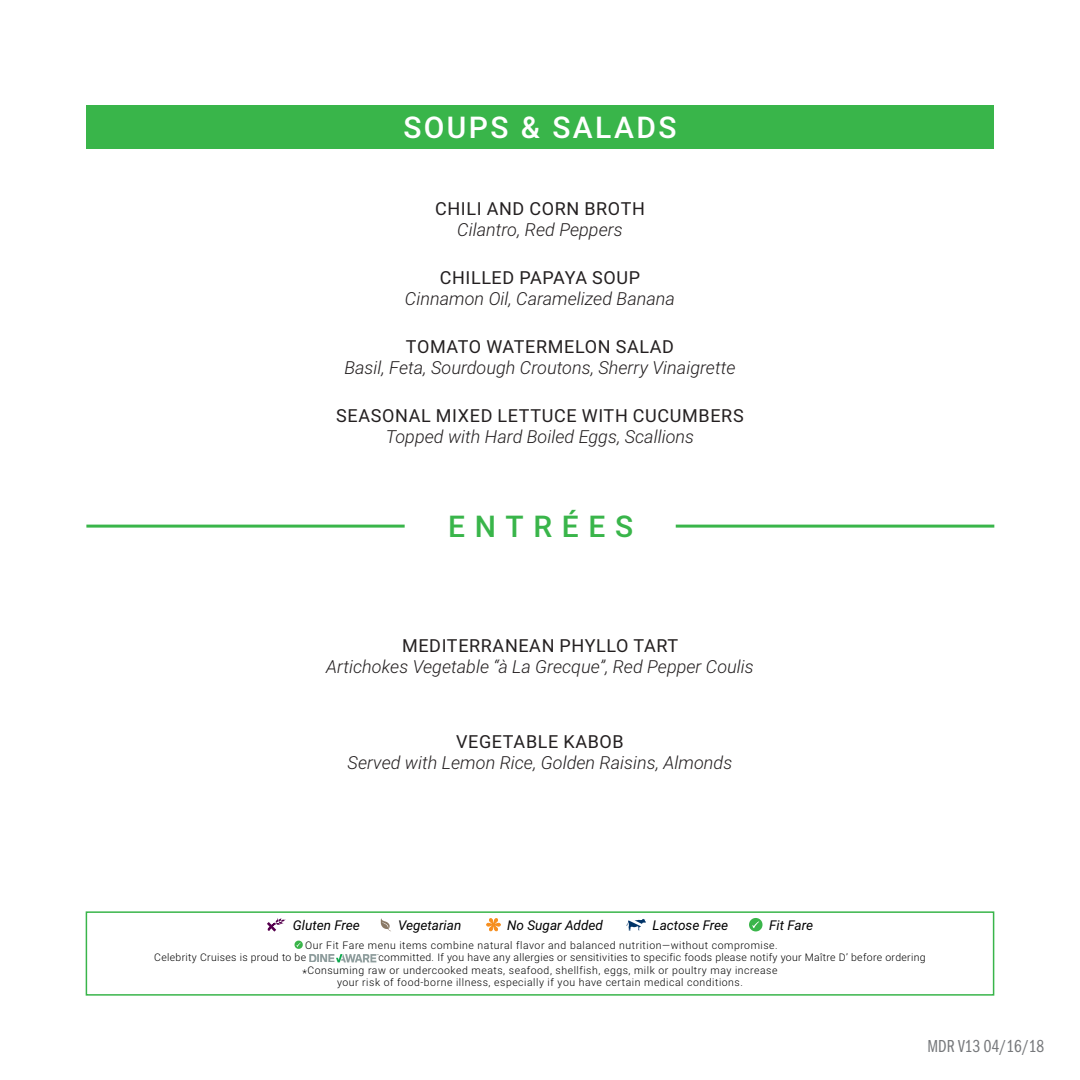
<style>
.page{position:relative;width:1080px;height:1080px;background:#fff}
.page>*{position:absolute;margin:0;border:0;box-sizing:border-box;transform-origin:0 0}
.t1{font:500 30px "Roboto";letter-spacing:.08em;color:#fff}
.t2{font:500 30px "Roboto";letter-spacing:.325em;color:#39b54a}
.t3{font:italic 300 18px "Roboto";color:#231f20}
.t4{font:18px "Roboto";letter-spacing:.035em;color:#231f20}
.t5{font:18px "Franklin Gothic URW Com Boo";color:#76787b}
.Description{font:italic 13.5px "Roboto";color:#000}
.Raw_Food_Disclaimer{font:300 10.5px/12.6px "Roboto";letter-spacing:.05em;color:#000}
.Raw_Food_Disclaimer-2{font:300 10.5px "Roboto";letter-spacing:.03em;color:#000}
.s1{font-size:10.95px}
</style>
<div class="page">
<div style="left:86px;top:105px;width:908px;height:44px;background:#39b54a"></div>
<hr style="left:86px;top:525px;width:319px;height:3px;background:#39b54a">
<hr style="left:676px;top:525px;width:318px;height:3px;background:#39b54a">
<img style="left:309px;top:954px;width:69px;height:9px">
<svg style="left:295px;top:941px;width:8px;height:8px"></svg>
<svg style="left:486px;top:918px;width:15px;height:13px"></svg>
<svg style="left:381px;top:918px;width:10px;height:14px"></svg>
<svg style="left:267px;top:918px;width:19px;height:14px"></svg>
<svg style="left:626px;top:919px;width:20px;height:12px"></svg>
<svg style="left:749px;top:918px;width:14px;height:13px"></svg>
<div style="left:86px;top:911px;width:908px;height:85px;border:2px solid #39b54a"></div>
<p class="t1" style="left:403px;top:106px;width:275px">SOUPS &amp; SALADS</p>
<p class="t4" style="left:435px;top:196px;width:211px">CHILI AND CORN BROTH</p>
<p class="t3" style="left:457px;top:217px;width:167px">Cilantro, Red Peppers</p>
<p class="t4" style="left:440px;top:265px;width:202px">CHILLED PAPAYA SOUP</p>
<p class="t3" style="left:405px;top:286px;width:272px">Cinnamon Oil, Caramelized Banana</p>
<p class="t4" style="left:406px;top:334px;width:270px">TOMATO WATERMELON SALAD</p>
<p class="t3" style="left:344px;top:355px;width:393px">Basil, Feta, Sourdough Croutons, Sherry Vinaigrette</p>
<p class="t4" style="left:336px;top:403px;width:409px">SEASONAL MIXED LETTUCE WITH CUCUMBERS</p>
<p class="t3" style="left:386px;top:424px;width:310px">Topped with Hard Boiled Eggs, Scallions</p>
<p class="t2" style="left:448px;top:506px;width:187px">ENTRÉES</p>
<p class="t4" style="left:402px;top:633px;width:278px">MEDITERRANEAN PHYLLO TART</p>
<p class="t3" style="left:326px;top:654px;width:429px">Artichokes Vegetable “à La Grecque”, Red Pepper Coulis</p>
<p class="t4" style="left:456px;top:729px;width:169px">VEGETABLE KABOB</p>
<p class="t3" style="left:348px;top:750px;width:386px">Served with Lemon Rice, Golden Raisins, Almonds</p>
<p class="Description" style="left:293px;top:916px;width:68px">Gluten Free</p>
<p class="Description" style="left:398px;top:916px;width:65px">Vegetarian</p>
<p class="Description" style="left:507px;top:916px;width:97px">No Sugar Added</p>
<p class="Description" style="left:653px;top:916px;width:77px">Lactose Free</p>
<p class="Description" style="left:769px;top:916px;width:45px">Fit Fare</p>
<p class="Raw_Food_Disclaimer" style="left:154px;top:938px;width:625px;text-indent:151px">Our Fit Fare menu items combine natural flavor and balanced nutrition—without compromise.<br>Celebrity Cruises is proud to be</p>
<p class="Raw_Food_Disclaimer-2" style="left:379px;top:950px;width:549px">committed. If you have any allergies or sensitivities to specific foods please notify your Maître D’ before ordering</p>
<p class="Raw_Food_Disclaimer" style="left:302px;top:963px;width:477px"><span class="s1">*</span>Consuming raw or undercooked meats, seafood, shellfish, eggs, milk or poultry may increase</p>
<p class="Raw_Food_Disclaimer" style="left:337px;top:976px;width:407px">your risk of food-borne illness, especially if you have certain medical conditions.</p>
<p class="t5" style="left:928px;top:1034px;width:118px">MDR V13 04/16/18</p>
</div>
